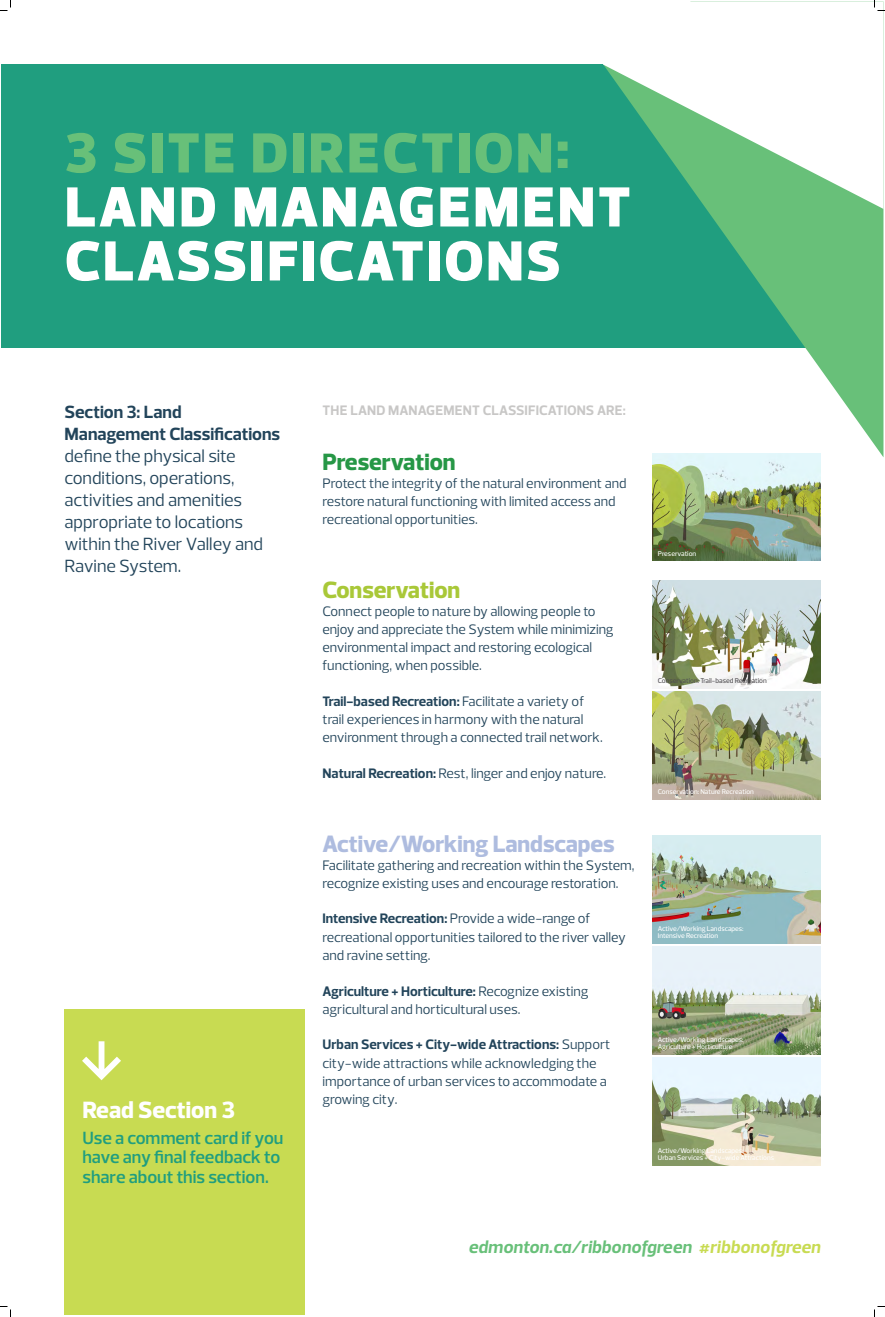
<style>
.page{position:relative;width:885px;height:1317px;background:#fff}
.page>*{position:absolute;margin:0;border:0;box-sizing:border-box;transform-origin:0 0}
._1_Page_Title__White{font:900 57.5px/54px "Prelo";letter-spacing:.045em;color:#fff}
._2_Section_Header{font:800 24px "Prelo";color:#aebcdf}
._2_Section_Header-2{font:800 24px "Prelo";color:#fff}
._2_Section_Header-3{font:800 24px "Prelo";color:#269746}
._2_Section_Header-4{font:800 24px "Prelo";color:#a9c838}
.Body__Large{font:18px/22px "Prelo";letter-spacing:-.005em;color:#22445a}
.Body__Large_Bold{font:600 18px/20px "Prelo";letter-spacing:-.005em;color:#209e7f}
.t1{font:italic 700 18px "Prelo";letter-spacing:.01em;color:#68c079}
.Body__Small{font:14px/18px "Prelo";color:#22445a}
._5_Header{font:700 14px "Prelo";color:#c8c7c6}
.Paragraph_Style_1{font:500 7px "Prelo";color:#fff}
.Paragraph_Style_1-2{font:500 7px "Prelo";color:#4f4d50}
.s1{color:#68c079}
.s2{font-weight:700}
.s3{color:#c8db52}
</style>
<div class="page">
<div style="left:2px;top:64px;width:882px;height:284px;background:#209e7f"></div>
<svg style="left:706px;top:209px;width:177px;height:248px;fill:#68c079"></svg>
<svg style="left:603px;top:11px;width:281px;height:198px;fill:#fff"></svg>
<div style="left:64px;top:1010px;width:241px;height:306px;background:#c8db52"></div>
<svg style="left:82px;top:1041px;width:39px;height:39px"></svg>
<img style="left:652px;top:453px;width:168px;height:108px">
<img style="left:652px;top:580px;width:168px;height:108px">
<img style="left:652px;top:836px;width:168px;height:108px">
<img style="left:652px;top:692px;width:168px;height:108px">
<img style="left:652px;top:946px;width:168px;height:108px">
<img style="left:652px;top:1058px;width:168px;height:108px">
<svg style="left:0;top:0;width:11px;height:11px"></svg>
<svg style="left:0;top:1306px;width:11px;height:11px"></svg>
<svg style="left:874px;top:0;width:11px;height:11px"></svg>
<svg style="left:874px;top:1306px;width:11px;height:11px"></svg>
<p class="_1_Page_Title__White" style="left:64px;top:127px;width:567px"><span class="s1">3 SITE DIRECTION:<br></span>LAND MANAGEMENT<br>CLASSIFICATIONS</p>
<p class="Body__Large" style="left:64px;top:401px;width:217px"><span class="s2">Section 3: Land<br>Management Classifications </span>define the physical site conditions, operations, activities and amenities appropriate to locations within the River Valley and<br>Ravine System.</p>
<p class="_2_Section_Header-2" style="left:82px;top:1095px;width:154px">Read Section 3</p>
<p class="Body__Large_Bold" style="left:82px;top:1128px;width:203px">Use a comment card if you have any final feedback to share about this section.</p>
<p class="_5_Header" style="left:323px;top:402px;width:305px">THE LAND MANAGEMENT CLASSIFICATIONS ARE:</p>
<p class="_2_Section_Header-3" style="left:322px;top:447px;width:135px">Preservation</p>
<p class="Body__Small" style="left:322px;top:474px;width:306px">Protect the integrity of the natural environment and restore natural functioning with limited access and recreational opportunities.</p>
<p class="_2_Section_Header-4" style="left:322px;top:575px;width:139px">Conservation</p>
<p class="Body__Small" style="left:322px;top:602px;width:293px">Connect people to nature by allowing people to enjoy and appreciate the System while minimizing environmental impact and restoring ecological functioning, when possible.</p>
<p class="Body__Small" style="left:322px;top:692px;width:282px"><span class="s2">Trail-based Recreation:</span> Facilitate a variety of trail experiences in harmony with the natural environment through a connected trail network.</p>
<p class="Body__Small" style="left:322px;top:764px;width:285px"><span class="s2">Natural Recreation:</span> Rest, linger and enjoy nature.</p>
<p class="_2_Section_Header" style="left:322px;top:829px;width:294px">Active/Working Landscapes</p>
<p class="Body__Small" style="left:322px;top:856px;width:314px">Facilitate gathering and recreation within the System, recognize existing uses and encourage restoration.</p>
<p class="Body__Small" style="left:322px;top:910px;width:305px"><span class="s2">Intensive Recreation:</span> Provide a wide-range of recreational opportunities tailored to the river valley and ravine setting.</p>
<p class="Body__Small" style="left:322px;top:982px;width:267px"><span class="s2">Agriculture + Horticulture:</span> Recognize existing agricultural and horticultural uses.</p>
<p class="Body__Small" style="left:322px;top:1036px;width:289px"><span class="s2">Urban Services + City-wide Attractions:</span> Support city-wide attractions while acknowledging the importance of urban services to accommodate a growing city.</p>
<p class="Paragraph_Style_1" style="left:658px;top:549px;width:40px">Preservation</p>
<p class="Paragraph_Style_1-2" style="left:658px;top:677px;width:110px">Conservation: Trail-based Recreation</p>
<p class="Paragraph_Style_1" style="left:658px;top:788px;width:98px">Conservation: Nature Recreation</p>
<p class="Paragraph_Style_1" style="left:658px;top:925px;width:87px">Active/Working Landscapes:</p>
<p class="Paragraph_Style_1" style="left:658px;top:932px;width:62px">Intensive Recreation</p>
<p class="Paragraph_Style_1" style="left:658px;top:1036px;width:87px">Active/Working Landscapes:</p>
<p class="Paragraph_Style_1" style="left:658px;top:1043px;width:76px">Agriculture + Horticulture</p>
<p class="Paragraph_Style_1" style="left:658px;top:1147px;width:87px">Active/Working Landscapes:</p>
<p class="Paragraph_Style_1" style="left:658px;top:1154px;width:118px">Urban Services + City-wide Attractions</p>
<p class="t1" style="left:469px;top:1235px;width:353px">edmonton.ca/ribbonofgreen <span class="s3">#ribbonofgreen</span></p>
</div>
